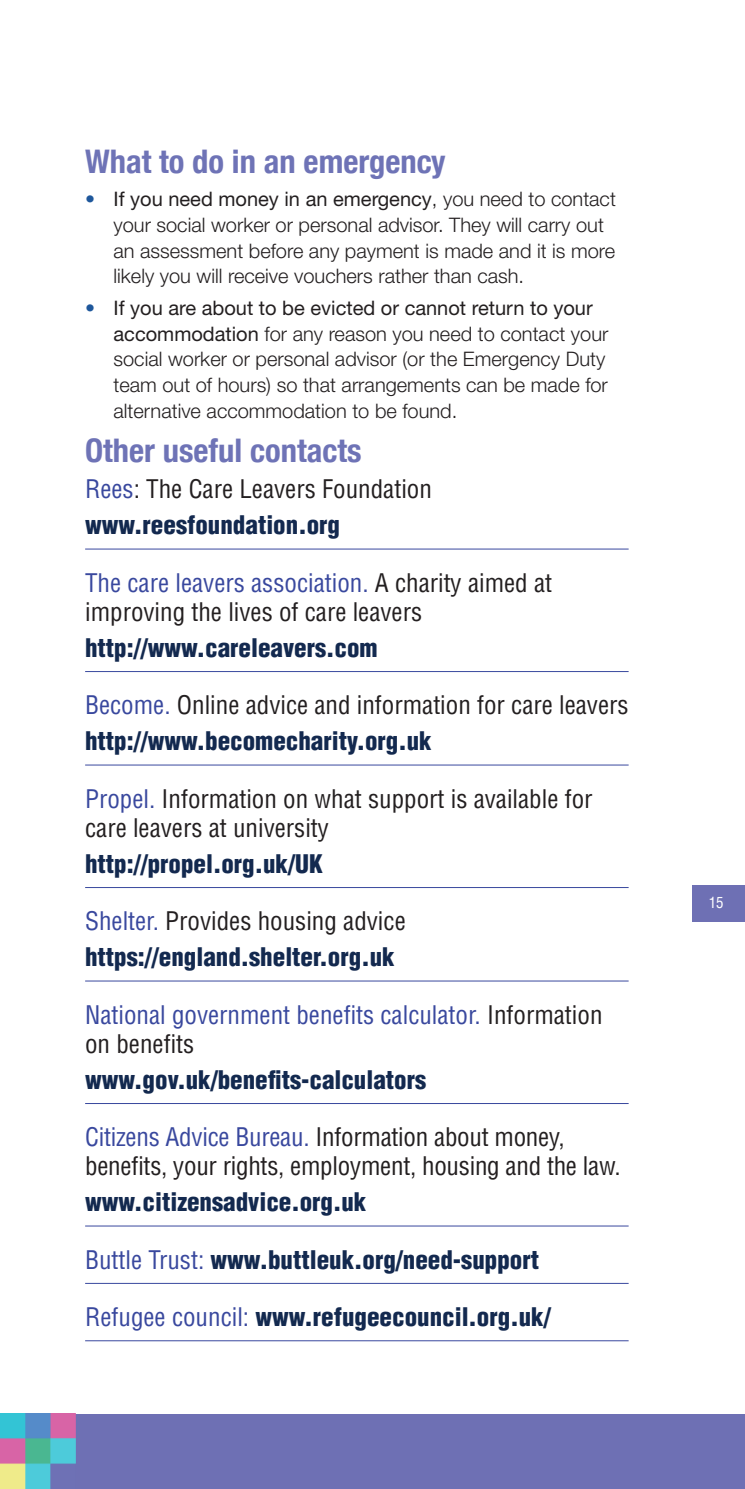
<style>
.page{position:relative;width:745px;height:1489px;background:#fff}
.page>*{position:absolute;margin:0;border:0;box-sizing:border-box;transform-origin:0 0}
.Intro_text{font:700 condensed 32.5px "Helvetica Neue";color:#6e73b6}
.Body{font:condensed 25px/29px "Helvetica";color:#231f20}
.Contact_details_unde{font:900 condensed 25px "Helvetica";color:#13294f}
.Body-2{font:condensed 25px/29px "Helvetica";color:#39489e}
.Last_bullet{font:300 20px/25.8px "Helvetica Neue";color:#231f20}
.Body_Bullets{font:300 20px/25.8px "Helvetica Neue";color:#231f20}
.t1{font:condensed 15px "Helvetica";color:#fff}
.s1{color:#1e579b}
.s2{font-weight:400}
.s3{color:#39489e}
.s4{color:#231f20}
.s5{font-weight:400;color:#39489e}
</style>
<div class="page">
<div style="left:692px;top:885px;width:52px;height:36px;background:#6e70b4"></div>
<div style="left:0;top:1413px;width:744px;height:75px;background:#6e70b4"></div>
<hr style="left:85px;top:548px;width:543px;height:1px;background:#39489e">
<hr style="left:85px;top:671px;width:543px;height:1px;background:#39489e">
<hr style="left:85px;top:764px;width:543px;height:1px;background:#39489e">
<hr style="left:85px;top:887px;width:543px;height:1px;background:#39489e">
<hr style="left:85px;top:980px;width:543px;height:1px;background:#39489e">
<hr style="left:85px;top:1102px;width:543px;height:1px;background:#39489e">
<hr style="left:85px;top:1225px;width:543px;height:1px;background:#39489e">
<hr style="left:85px;top:1282px;width:543px;height:1px;background:#39489e">
<hr style="left:85px;top:1340px;width:543px;height:1px;background:#39489e">
<img style="left:0;top:1413px;width:76px;height:75px">
<p class="Intro_text" style="left:85px;top:142px;width:362px">What to do in an emergency</p>
<p class="Body_Bullets" style="left:113px;top:185px;width:503px;text-indent:-28px"><span class="s1">•</span> <span class="s2">If you need money in an emergency</span>, you need to contact your social worker or personal advisor. They will carry out an assessment before any payment is made and it is more likely you will receive vouchers rather than cash.</p>
<p class="Last_bullet" style="left:113px;top:294px;width:496px;text-indent:-28px"><span class="s1">•</span> <span class="s2">If you are about to be evicted or cannot return to your accommodation</span> for any reason you need to contact your social worker or personal advisor (or the Emergency Duty team out of hours) so that arrangements can be made for alternative accommodation to be found.</p>
<p class="Intro_text" style="left:85px;top:431px;width:278px">Other useful contacts</p>
<p class="Body" style="left:85px;top:474px;width:348px"><span class="s3">Rees</span>: The Care Leavers Foundation</p>
<p class="Contact_details_unde" style="left:85px;top:509px;width:256px">www.reesfoundation.org</p>
<p class="Body" style="left:85px;top:568px;width:468px"><span class="s3">The care leavers association.</span> A charity aimed at improving the lives of care leavers</p>
<p class="Contact_details_unde" style="left:85px;top:632px;width:294px">http://www.careleavers.com</p>
<p class="Body" style="left:85px;top:690px;width:544px"><span class="s3">Become.</span> Online advice and information for care leavers</p>
<p class="Contact_details_unde" style="left:85px;top:725px;width:348px">http://www.becomecharity.org.uk</p>
<p class="Body" style="left:85px;top:784px;width:508px"><span class="s3">Propel.</span> Information on what support is available for care leavers at university</p>
<p class="Contact_details_unde" style="left:85px;top:848px;width:239px">http://propel.org.uk/UK</p>
<p class="Body" style="left:85px;top:906px;width:322px"><span class="s3">Shelter.</span> Provides housing advice</p>
<p class="Contact_details_unde" style="left:85px;top:941px;width:311px">https://england.shelter.org.uk</p>
<p class="Body-2" style="left:85px;top:999px;width:518px">National government benefits calculator. <span class="s4">Information on benefits</span></p>
<p class="Contact_details_unde" style="left:85px;top:1064px;width:342px">www.gov.uk/benefits-calculators</p>
<p class="Body" style="left:85px;top:1122px;width:536px"><span class="s3">Citizens Advice Bureau.</span> Information about money, benefits, your rights, employment, housing and the law.</p>
<p class="Contact_details_unde" style="left:85px;top:1186px;width:283px">www.citizensadvice.org.uk</p>
<p class="Contact_details_unde" style="left:85px;top:1243px;width:455px"><span class="s5">Buttle Trust:</span> www.buttleuk.org/need-support</p>
<p class="Contact_details_unde" style="left:85px;top:1301px;width:466px"><span class="s5">Refugee council:</span> www.refugeecouncil.org.uk/</p>
<p class="t1" style="left:708px;top:892px;width:16px">15</p>
</div>
